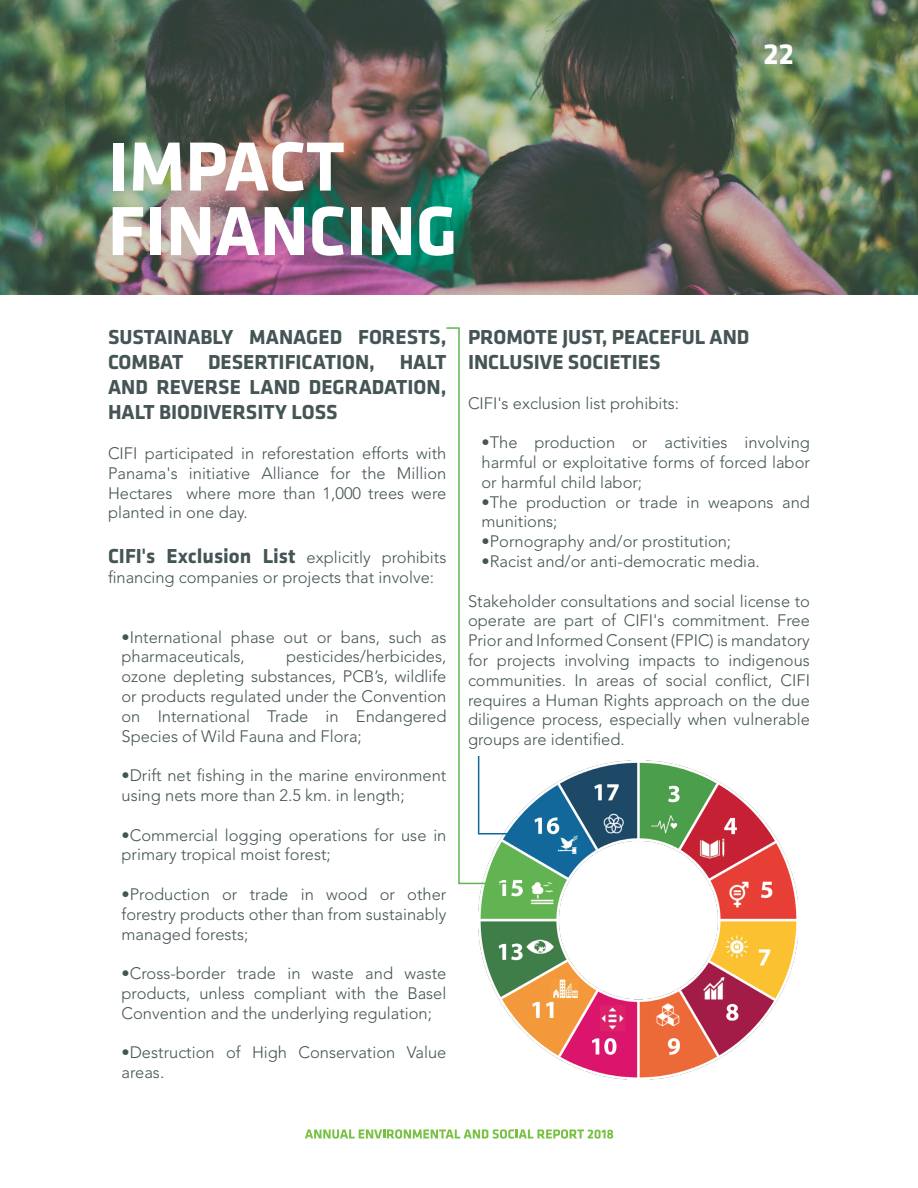
<style>
.page{position:relative;width:918px;height:1188px;background:#fff}
.page>*{position:absolute;margin:0;border:0;box-sizing:border-box;transform-origin:0 0}
.Título_de_capítulo{font:700 72px "Klavika";color:#fff}
.t1{font:700 30px "Klavika";color:#fff}
.cuerpo_texto{font:700 21px/25.2px "Klavika";color:#455455;text-align:justify}
.cuerpo_texto-2{font:300 16.5px/19.8px "Avenir LT Std";color:#455455}
.s1{font-family:"Avenir LT Std";font-weight:300;font-size:16.5px}
.s2{font-weight:400}
</style>
<div class="page">
<img style="left:0;top:0;width:918px;height:294px">
<svg style="left:305px;top:1129px;width:308px;height:10px"></svg>
<img style="left:478px;top:760px;width:320px;height:320px">
<svg style="left:446px;top:327px;width:90px;height:558px"></svg>
<h2 class="t1" style="left:764px;top:37px;width:32px">22</h2>
<p class="Título_de_capítulo" style="left:108px;top:127px;width:238px">IMPACT</p>
<p class="Título_de_capítulo" style="left:108px;top:192px;width:351px">FINANCING</p>
<p class="cuerpo_texto" style="left:108px;top:325px;width:340px">SUSTAINABLY MANAGED FORESTS, COMBAT DESERTIFICATION, HALT AND REVERSE LAND DEGRADATION, HALT BIODIVERSITY LOSS</p>
<p class="cuerpo_texto-2" style="left:108px;top:443px;width:340px;text-align:justify">CIFI participated in reforestation efforts with Panama's initiative Alliance for the Million Hectares where more than 1,000 trees were planted in one day.</p>
<p class="cuerpo_texto" style="left:108px;top:544px;width:340px">CIFI's Exclusion List <span class="s1">explicitly prohibits</span></p>
<p class="cuerpo_texto-2" style="left:108px;top:568px;width:328px">financing companies or projects that involve:</p>
<p class="cuerpo_texto-2" style="left:122px;top:627px;width:326px"><span class="s2">•</span>International phase out or bans, such as pharmaceuticals,</p>
<p class="cuerpo_texto-2" style="left:122px;top:647px;width:326px;text-align:justify;text-indent:165px">pesticides/herbicides, ozone depleting substances, PCB’s, wildlife or products regulated under the Convention on International Trade in Endangered Species of Wild Fauna and Flora;</p>
<p class="cuerpo_texto-2" style="left:122px;top:766px;width:326px"><span class="s2">•</span>Drift net fishing in the marine environment using nets more than 2.5 km. in length;</p>
<p class="cuerpo_texto-2" style="left:122px;top:825px;width:326px"><span class="s2">•</span>Commercial logging operations for use in primary tropical moist forest;</p>
<p class="cuerpo_texto-2" style="left:122px;top:884px;width:326px"><span class="s2">•</span>Production or trade in wood or other forestry products other than from sustainably</p>
<p class="cuerpo_texto-2" style="left:122px;top:924px;width:128px">managed forests;</p>
<p class="cuerpo_texto-2" style="left:122px;top:964px;width:326px;text-align:justify"><span class="s2">•</span>Cross-border trade in waste and waste products, unless compliant with the Basel Convention and the underlying regulation;</p>
<p class="cuerpo_texto-2" style="left:122px;top:1043px;width:326px"><span class="s2">•</span>Destruction of High Conservation Value areas.</p>
<p class="cuerpo_texto" style="left:468px;top:325px;width:283px">PROMOTE JUST, PEACEFUL AND</p>
<p class="cuerpo_texto" style="left:468px;top:350px;width:194px">INCLUSIVE SOCIETIES</p>
<p class="cuerpo_texto-2" style="left:468px;top:393px;width:213px">CIFI's exclusion list prohibits:</p>
<p class="cuerpo_texto-2" style="left:482px;top:433px;width:330px;text-align:justify">•The production or activities involving harmful or exploitative forms of forced labor or harmful child labor;</p>
<p class="cuerpo_texto-2" style="left:482px;top:492px;width:330px">•The production or trade in weapons and munitions;</p>
<p class="cuerpo_texto-2" style="left:482px;top:532px;width:251px">•Pornography and/or prostitution;</p>
<p class="cuerpo_texto-2" style="left:482px;top:551px;width:280px">•Racist and/or anti-democratic media.</p>
<p class="cuerpo_texto-2" style="left:468px;top:591px;width:344px;text-align:justify">Stakeholder consultations and social license to operate are part of CIFI's commitment. Free Prior and Informed Consent (FPIC) is mandatory for projects involving impacts to indigenous communities. In areas of social conflict, CIFI requires a Human Rights approach on the due diligence process, especially when vulnerable groups are identified.</p>
</div>
